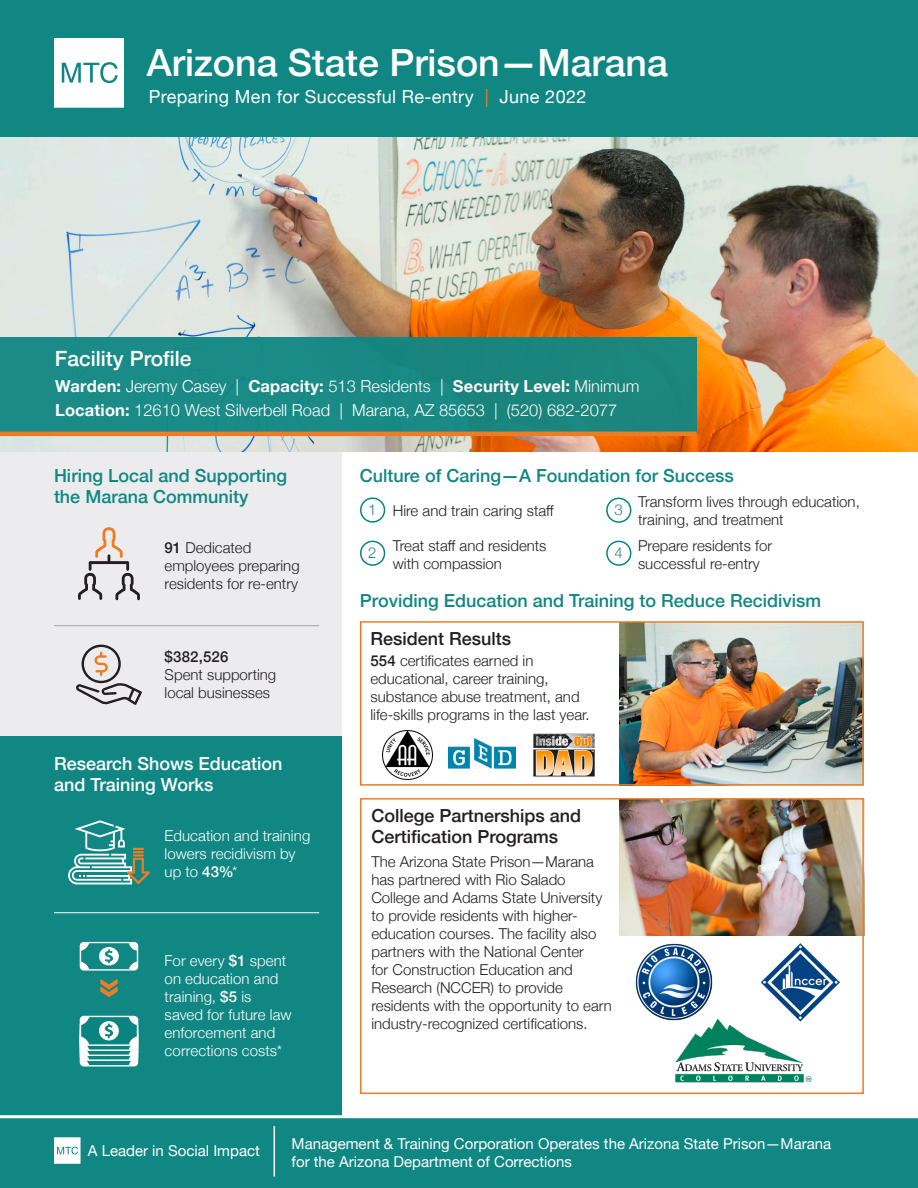
<style>
.page{position:relative;width:918px;height:1188px;background:#fff}
.page>*{position:absolute;margin:0;border:0;box-sizing:border-box;transform-origin:0 0}
.Facility{font:500 37.5px "Helvetica Neue";color:#fff}
.Profile_Headline{font:500 21px "Helvetica Neue";color:#fff}
.Body_Headline{font:500 18px/21px "Helvetica Neue";color:#108783}
.Body_Headline_Black{font:500 18px/21px "Helvetica Neue";color:#231f20}
.Facility_Subhead{font:18px "Helvetica Neue";letter-spacing:.02em;color:#fff}
.Body_Headline_White{font:500 18px/21px "Helvetica Neue";color:#fff}
.Profile_Body{font:300 16.5px/24px "Helvetica Neue";color:#fff}
.Body{font:300 15px/18px "Helvetica Neue";color:#231f20}
.Body_White{font:300 15px/18px "Helvetica Neue";letter-spacing:.005em;color:#fff}
.t1{font:15px/18px "Helvetica Neue";color:#fff}
.Number_in_Circle{font:300 15px "Helvetica Neue";color:#2f8380}
.s1{color:#f07c22}
.s2{font-weight:700}
.s3{font-weight:500}
</style>
<div class="page">
<img style="left:620px;top:799px;width:245px;height:136px">
<div style="left:0;top:451px;width:341px;height:290px;background:#ececee"></div>
<div style="left:0;top:737px;width:341px;height:380px;background:#108783"></div>
<img style="left:0;top:136px;width:918px;height:315px">
<div style="left:0;top:0;width:918px;height:136px;background:#108783"></div>
<div style="left:0;top:1115px;width:918px;height:73px;background:#108783"></div>
<div style="left:0;top:338px;width:697px;height:96px;background:#1a8a86"></div>
<img style="left:620px;top:624px;width:241px;height:159px">
<hr style="left:0;top:432px;width:697px;height:4px;background:#f07c22">
<div style="left:360px;top:621px;width:504px;height:165px;border:2px solid #f07c22"></div>
<div style="left:360px;top:798px;width:504px;height:296px;border:2px solid #f07c22"></div>
<img style="left:383px;top:730px;width:49px;height:50px">
<img style="left:449px;top:739px;width:66px;height:30px">
<img style="left:533px;top:733px;width:62px;height:45px">
<img style="left:761px;top:943px;width:78px;height:72px">
<img style="left:635px;top:943px;width:78px;height:78px">
<img style="left:673px;top:1015px;width:139px;height:68px">
<svg style="left:78px;top:527px;width:62px;height:73px"></svg>
<svg style="left:76px;top:645px;width:66px;height:60px"></svg>
<hr style="left:54px;top:625px;width:265px;height:1px;background:#a6a8ab">
<hr style="left:54px;top:912px;width:265px;height:1px;background:#fff">
<svg style="left:68px;top:820px;width:82px;height:64px"></svg>
<svg style="left:80px;top:942px;width:58px;height:29px"></svg>
<svg style="left:100px;top:979px;width:18px;height:18px"></svg>
<svg style="left:80px;top:1016px;width:58px;height:51px"></svg>
<div style="left:360px;top:497px;width:25px;height:26px;border:2px solid #098481;border-radius:50%"></div>
<div style="left:360px;top:541px;width:25px;height:25px;border:2px solid #098481;border-radius:50%"></div>
<div style="left:606px;top:541px;width:25px;height:25px;border:2px solid #098481;border-radius:50%"></div>
<div style="left:606px;top:498px;width:25px;height:25px;border:2px solid #098481;border-radius:50%"></div>
<svg style="left:54px;top:38px;width:69px;height:70px;background:#eaf4f4"></svg>
<hr style="left:274px;top:1126px;width:1px;height:51px;background:#fff">
<svg style="left:54px;top:1137px;width:27px;height:27px"></svg>
<p class="Facility" style="left:147px;top:33px;width:523px">Arizona State Prison—Marana</p>
<p class="Facility_Subhead" style="left:149px;top:84px;width:439px">Preparing Men for Successful Re-entry <span class="s1">|</span> June 2022</p>
<p class="Profile_Headline" style="left:55px;top:341px;width:138px">Facility Profile</p>
<p class="Profile_Body" style="left:55px;top:373px;width:586px"><span class="s2">Warden:</span> Jeremy Casey | <span class="s2">Capacity:</span> 513 Residents | <span class="s2">Security Level:</span> Minimum<br><span class="s2">Location:</span> 12610 West Silverbell Road | Marana, AZ 85653 | (520) 682-2077</p>
<p class="Body_Headline" style="left:54px;top:463px;width:235px">Hiring Local and Supporting the Marana Community</p>
<p class="Body" style="left:165px;top:537px;width:137px"><span class="s3">91</span> Dedicated employees preparing residents for re-entry</p>
<p class="Body" style="left:165px;top:646px;width:113px"><span class="s3">$382,526<br></span>Spent supporting local businesses</p>
<p class="Body_Headline_White" style="left:54px;top:752px;width:230px">Research Shows Education and Training Works</p>
<p class="Body_White" style="left:165px;top:825px;width:147px">Education and training lowers recidivism by up to <span class="s3">43%</span>*</p>
<p class="Body_White" style="left:165px;top:950px;width:128px">For every <span class="s3">$1</span> spent on education and training, <span class="s3">$5</span> is saved for future law enforcement and corrections costs*</p>
<p class="Body_Headline" style="left:360px;top:463px;width:375px">Culture of Caring—A Foundation for Success</p>
<p class="Body" style="left:393px;top:500px;width:163px">Hire and train caring staff</p>
<p class="Body" style="left:638px;top:491px;width:223px">Transform lives through education, training, and treatment</p>
<p class="Body" style="left:393px;top:535px;width:155px">Treat staff and residents with compassion</p>
<p class="Body" style="left:638px;top:535px;width:135px">Prepare residents for successful re-entry</p>
<p class="Number_in_Circle" style="left:368px;top:498px;width:10px">1</p>
<p class="Number_in_Circle" style="left:368px;top:541px;width:10px">2</p>
<p class="Number_in_Circle" style="left:614px;top:541px;width:10px">4</p>
<p class="Number_in_Circle" style="left:614px;top:498px;width:10px">3</p>
<p class="Body_Headline" style="left:360px;top:589px;width:463px">Providing Education and Training to Reduce Recidivism</p>
<p class="Body_Headline_Black" style="left:370px;top:626px;width:142px">Resident Results</p>
<p class="Body" style="left:370px;top:651px;width:221px"><span class="s3">554</span> certificates earned in educational, career training, substance abuse treatment, and life-skills programs in the last year.</p>
<p class="Body_Headline_Black" style="left:371px;top:803px;width:211px">College Partnerships and<br>Certification Programs</p>
<p class="Body" style="left:371px;top:851px;width:242px">The Arizona State Prison—Marana has partnered with Rio Salado College and Adams State University to provide residents with higher&shy;education courses. The facility also partners with the National Center<br>for Construction Education and Research (NCCER) to provide residents with the opportunity to earn industry-recognized certifications.</p>
<p class="t1" style="left:88px;top:1142px;width:173px">A Leader in Social Impact</p>
<p class="t1" style="left:292px;top:1135px;width:541px">Management &amp; Training Corporation Operates the Arizona State Prison—Marana for the Arizona Department of Corrections</p>
</div>
